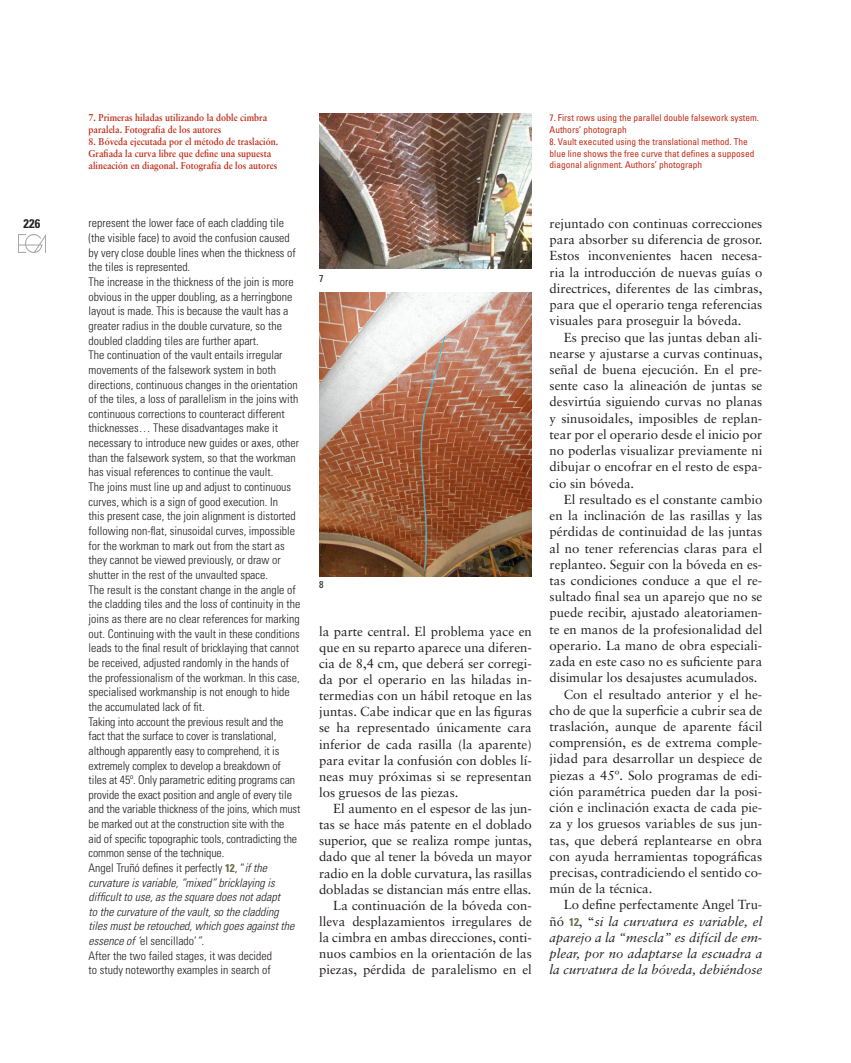
<style>
.page{position:relative;width:851px;height:1063px;background:#fff}
.page>*{position:absolute;margin:0;border:0;box-sizing:border-box;transform-origin:0 0}
.t1{font:13.12px/16.2px "Sabon";color:#231f20;text-align:justify}
.t2{font:italic 13.12px/16.2px "Sabon";color:#231f20;text-align:justify}
.t3{font:700 condensed 12.5px "Univers";color:#231f20}
.t4{font:300 condensed 11.88px/14.6px "Univers";color:#231f20}
.t5{font:italic 300 condensed 11.88px/14.6px "Univers";color:#231f20}
.t6{font:700 10px/11.9px "Sabon";color:#c02d19;scale:.9 1}
.PIES_DE_FOTO_INGLES{font:condensed 10px "Univers";color:#231f20}
.t7{font:condensed 9.38px/11.9px "Univers";color:#c02d19}
.s1{font-style:normal}
.s2{font-weight:700;font-style:normal;font-size:11.25px;color:#6d6a4a}
.s3{font-family:"Univers";font-weight:700;font-style:normal;font-stretch:condensed;font-size:11.25px;color:#6d6a4a}
</style>
<div class="page">
<img style="left:18px;top:235px;width:28px;height:17px">
<img style="left:319px;top:113px;width:212px;height:156px">
<img style="left:319px;top:293px;width:212px;height:283px">
<p class="t3" style="left:24px;top:216px;width:18px">226</p>
<p class="t6" style="left:89px;top:111px;width:200px">7. Primeras hiladas utilizando la doble cimbra paralela. Fotografía de los autores</p>
<p class="t6" style="left:89px;top:135px;width:212px">8. Bóveda ejecutada por el método de traslación.<br>Grafiada la curva libre que define una supuesta alineación en diagonal. Fotografía de los autores</p>
<p class="t4" style="left:89px;top:216px;width:209px">represent the lower face of each cladding tile (the visible face) to avoid the confusion caused by very close double lines when the thickness of the tiles is represented.</p>
<p class="t4" style="left:89px;top:274px;width:207px">The increase in the thickness of the join is more obvious in the upper doubling, as a herringbone layout is made. This is because the vault has a greater radius in the double curvature, so the doubled cladding tiles are further apart.</p>
<p class="t4" style="left:89px;top:348px;width:212px">The continuation of the vault entails irregular movements of the falsework system in both directions, continuous changes in the orientation of the tiles, a loss of parallelism in the joins with continuous corrections to counteract different thicknesses… These disadvantages make it necessary to introduce new guides or axes, other than the falsework system, so that the workman has visual references to continue the vault.</p>
<p class="t4" style="left:89px;top:480px;width:209px">The joins must line up and adjust to continuous curves, which is a sign of good execution. In this present case, the join alignment is distorted following non-flat, sinusoidal curves, impossible for the workman to mark out from the start as they cannot be viewed previously, or draw or shutter in the rest of the unvaulted space.</p>
<p class="t4" style="left:89px;top:582px;width:213px">The result is the constant change in the angle of the cladding tiles and the loss of continuity in the joins as there are no clear references for marking out. Continuing with the vault in these conditions leads to the final result of bricklaying that cannot be received, adjusted randomly in the hands of the professionalism of the workman. In this case, specialised workmanship is not enough to hide the accumulated lack of fit.</p>
<p class="t4" style="left:89px;top:714px;width:213px">Taking into account the previous result and the fact that the surface to cover is translational, although apparently easy to comprehend, it is extremely complex to develop a breakdown of tiles at 45º. Only parametric editing programs can provide the exact position and angle of every tile and the variable thickness of the joins, which must be marked out at the construction site with the<br>aid of specific topographic tools, contradicting the common sense of the technique.</p>
<p class="t5" style="left:89px;top:861px;width:207px"><span class="s1">Angel Truñó defines it perfectly</span> <span class="s2">12</span><span class="s1">, “</span>if the curvature is variable, “mixed” bricklaying is difficult to use, as the square does not adapt<br>to the curvature of the vault, so the cladding tiles must be retouched, which goes against the essence of ‘<span class="s1">el sencillado’</span>”.</p>
<p class="t4" style="left:89px;top:948px;width:185px">After the two failed stages, it was decided to study noteworthy examples in search of</p>
<p class="t7" style="left:549px;top:111px;width:211px">7. First rows using the parallel double falsework system.<br>Authors’ photograph</p>
<p class="t7" style="left:549px;top:135px;width:206px">8. Vault executed using the translational method. The blue line shows the free curve that defines a supposed diagonal alignment. Authors’ photograph</p>
<p class="PIES_DE_FOTO_INGLES" style="left:319px;top:272px;width:6px">7</p>
<p class="PIES_DE_FOTO_INGLES" style="left:319px;top:578px;width:6px">8</p>
<p class="t1" style="left:319px;top:623px;width:214px">la parte central. El problema yace en que en su reparto aparece una diferen&shy;cia de 8,4 cm, que deberá ser corregi&shy;da por el operario en las hiladas in&shy;termedias con un hábil retoque en las juntas. Cabe indicar que en las figuras se ha representado únicamente cara inferior de cada rasilla (la aparente) para evitar la confusión con dobles lí&shy;neas muy próximas si se representan los gruesos de las piezas.</p>
<p class="t1" style="left:319px;top:800px;width:214px;text-indent:14px">El aumento en el espesor de las jun&shy;tas se hace más patente en el doblado superior, que se realiza rompe juntas, dado que al tener la bóveda un mayor radio en la doble curvatura, las rasillas dobladas se distancian más entre ellas.</p>
<p class="t1" style="left:319px;top:897px;width:214px;text-indent:14px">La continuación de la bóveda con&shy;lleva desplazamientos irregulares de la cimbra en ambas direcciones, conti&shy;nuos cambios en la orientación de las piezas, pérdida de paralelismo en el</p>
<p class="t1" style="left:549px;top:215px;width:214px">rejuntado con continuas correcciones para absorber su diferencia de grosor.<br>Estos inconvenientes hacen necesa&shy;ria la introducción de nuevas guías o directrices, diferentes de las cimbras, para que el operario tenga referencias visuales para proseguir la bóveda.</p>
<p class="t1" style="left:549px;top:329px;width:214px;text-indent:14px">Es preciso que las juntas deban ali&shy;nearse y ajustarse a curvas continuas, señal de buena ejecución. En el pre&shy;sente caso la alineación de juntas se desvirtúa siguiendo curvas no planas y sinusoidales, imposibles de replan&shy;tear por el operario desde el inicio por no poderlas visualizar previamente ni dibujar o encofrar en el resto de espa&shy;cio sin bóveda.</p>
<p class="t1" style="left:549px;top:491px;width:214px;text-indent:14px">El resultado es el constante cambio en la inclinación de las rasillas y las pérdidas de continuidad de las juntas al no tener referencias claras para el replanteo. Seguir con la bóveda en es&shy;tas condiciones conduce a que el re&shy;sultado final sea un aparejo que no se puede recibir, ajustado aleatoriamen&shy;te en manos de la profesionalidad del operario. La mano de obra especiali&shy;zada en este caso no es suficiente para disimular los desajustes acumulados.</p>
<p class="t1" style="left:549px;top:686px;width:214px;text-indent:14px">Con el resultado anterior y el he&shy;cho de que la superficie a cubrir sea de traslación, aunque de aparente fácil comprensión, es de extrema comple&shy;jidad para desarrollar un despiece de piezas a 45º. Solo programas de edi&shy;ción paramétrica pueden dar la posi&shy;ción e inclinación exacta de cada pie&shy;za y los gruesos variables de sus jun&shy;tas, que deberá replantearse en obra con ayuda herramientas topográficas precisas, contradiciendo el sentido co&shy;mún de la técnica.</p>
<p class="t2" style="left:549px;top:897px;width:214px;text-indent:14px"><span class="s1">Lo define perfectamente Angel Tru&shy;ñó</span> <span class="s3">12</span><span class="s1">, “</span>si la curvatura es variable, el aparejo a la “mescla” es difícil de em&shy;plear, por no adaptarse la escuadra a la curvatura de la bóveda, debiéndose</p>
</div>
